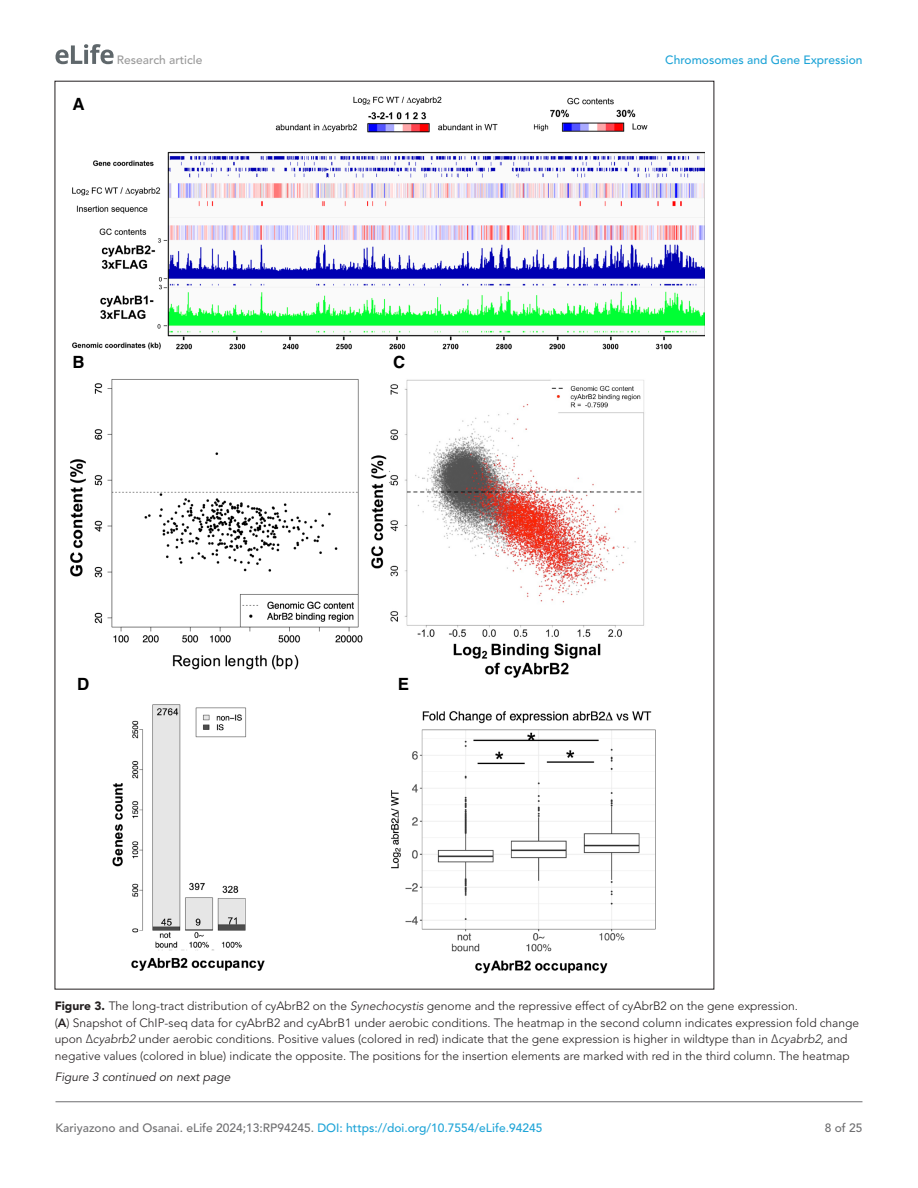
<style>
.page{position:relative;width:918px;height:1188px;background:#fff}
.page>*{position:absolute;margin:0;border:0;box-sizing:border-box;transform-origin:0 0}
.t1{font:700 16.8px "Helvetica";color:#000}
.t2{font:300 12px/16.5px "Avenir LT Std";color:#231f20}
.t3{font:500 12px "Avenir LT Std";color:#6e6e70}
.t4{font:500 12px "Avenir LT Std";color:#1ea4d7}
.t5{font:italic 12px "Avenir LT Std";color:#231f20}
.t6{font:500 12px "Avenir LT Std";color:#9a9a9a}
.s1{font-weight:900}
.s2{font-style:italic}
.s3{font-weight:800}
.s4{color:#1ea4d7}
</style>
<div class="page">
<svg style="left:56px;top:44px;width:58px;height:20px"></svg>
<hr style="left:56px;top:1101px;width:806px;height:1px;background:#6e6e70">
<img style="left:72px;top:96px;width:633px;height:254px">
<img style="left:371px;top:379px;width:274px;height:299px">
<img style="left:70px;top:379px;width:293px;height:291px">
<img style="left:112px;top:704px;width:153px;height:267px">
<img style="left:391px;top:711px;width:265px;height:263px">
<h1 class="t1" style="left:72px;top:91px;width:14px">A</h1>
<p class="t6" style="left:117px;top:53px;width:87px">Research article</p>
<p class="t4" style="left:665px;top:53px;width:199px">Chromosomes and Gene Expression</p>
<h1 class="t1" style="left:72px;top:349px;width:14px">B</h1>
<h1 class="t1" style="left:393px;top:349px;width:14px">C</h1>
<h1 class="t1" style="left:77px;top:670px;width:14px">D</h1>
<h1 class="t1" style="left:398px;top:670px;width:13px">E</h1>
<p class="t2" style="left:55px;top:998px;width:806px"><span class="s1">Figure 3.</span> The long-tract distribution of cyAbrB2 on the <span class="s2">Synechocystis</span> genome and the repressive effect of cyAbrB2 on the gene expression.<br>(<span class="s3">A</span>) Snapshot of ChIP-seq data for cyAbrB2 and cyAbrB1 under aerobic conditions. The heatmap in the second column indicates expression fold change upon ∆<span class="s2">cyabrb2</span> under aerobic conditions. Positive values (colored in red) indicate that the gene expression is higher in wildtype than in ∆<span class="s2">cyabrb2</span>, and negative values (colored in blue) indicate the opposite. The positions for the insertion elements are marked with red in the third column. The heatmap</p>
<p class="t5" style="left:55px;top:1070px;width:177px">Figure 3 continued on next page</p>
<p class="t3" style="left:56px;top:1121px;width:488px">Kariyazono and Osanai. eLife 2024;13:RP94245. <span class="s4">DOI: https://doi.org/10.7554/eLife.94245</span></p>
<p class="t3" style="left:825px;top:1121px;width:39px">8 of 25</p>
</div>
